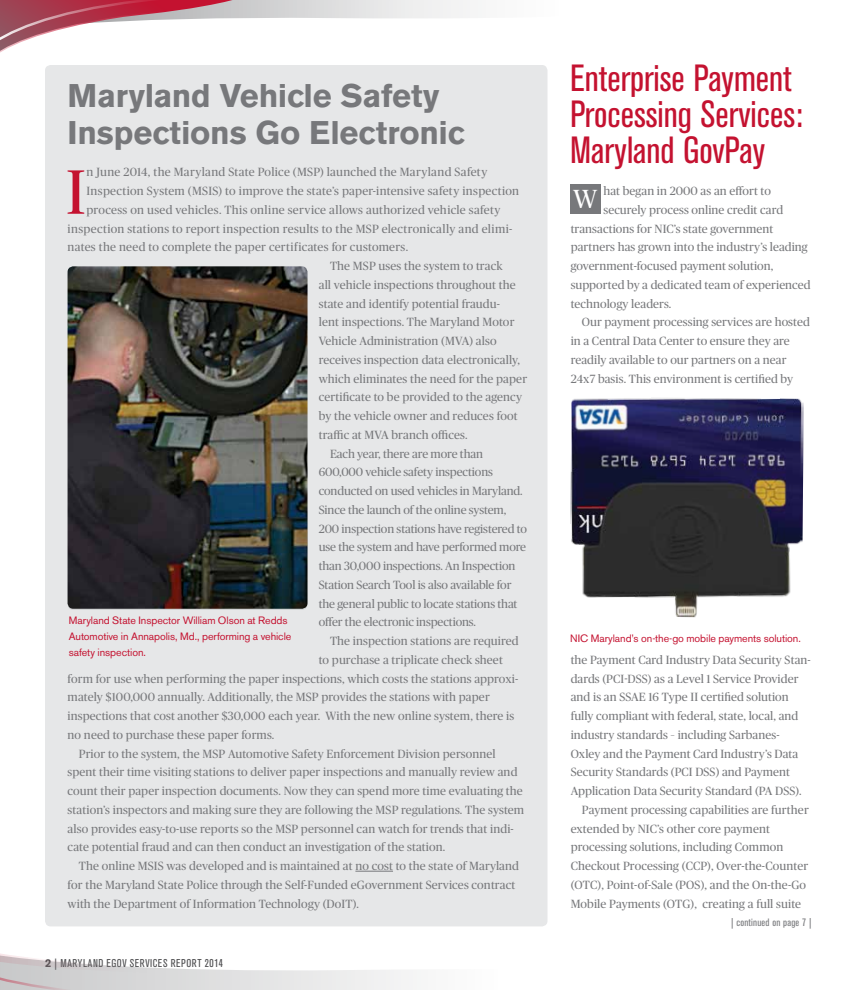
<style>
.page{position:relative;width:855px;height:990px;background:#fff}
.page>*{position:absolute;margin:0;border:0;box-sizing:border-box;transform-origin:0 0}
.t1{font:62.5px "Publico Headline";color:#c41230}
.t2{font:condensed 37.5px/36.2px "Akzidenz Grotesk BE";color:#c41230}
.t3{font:700 32.5px/37.5px "Akzidenz Grotesk BE";letter-spacing:-.005em;color:#77787b}
.t4{font:26.12px "Publico Headline";color:#fff}
.t5{font:11.88px "Publico Headline";letter-spacing:.01em;color:#77787b}
.t6{font:11.88px "Publico Headline";letter-spacing:-.01em;color:#77787b}
.t7{font:11.88px "Publico Headline";letter-spacing:.03em;color:#77787b}
.t8{font:condensed 11.25px "Akzidenz Grotesk BE";letter-spacing:.05em;color:#4d4d4f}
.t9{font:10.62px/16.2px "Akzidenz Grotesk BE";letter-spacing:-.005em;color:#c41230}
.t10{font:condensed 10.62px "Akzidenz Grotesk BE";letter-spacing:.02em;color:#77787b}
.s1{font-weight:700;font-stretch:normal}
</style>
<div class="page">
<svg style="left:278px;top:0;width:192px;height:19px"></svg>
<svg style="left:0;top:0;width:278px;height:53px"></svg>
<svg style="left:0;top:925px;width:542px;height:65px"></svg>
<div style="left:45px;top:65px;width:503px;height:861px;background:#e6e7e8;border-radius:6px"></div>
<hr style="left:355px;top:871px;width:38px;height:1px;background:#77787b">
<img style="left:570px;top:398px;width:234px;height:220px">
<div style="left:570px;top:184px;width:30px;height:30px;background:#77787b"></div>
<img style="left:68px;top:266px;width:240px;height:343px">
<h3 class="t3" style="left:68px;top:77px;width:398px">Maryland Vehicle Safety<br>Inspections Go Electronic</h3>
<h1 class="t1" style="left:66px;top:148px;width:21px">I</h1>
<p class="t5" style="left:86px;top:164px;width:402px">n June 2014, the Maryland State Police (MSP) launched the Maryland Safety</p>
<p class="t5" style="left:86px;top:183px;width:434px">Inspection System (MSIS) to improve the state’s paper-intensive safety inspection</p>
<p class="t5" style="left:86px;top:201px;width:416px">process on used vehicles. This online service allows authorized vehicle safety</p>
<p class="t7" style="left:68px;top:220px;width:446px">inspection stations to report inspection results to the MSP electronically and elimi-</p>
<p class="t5" style="left:68px;top:239px;width:342px">nates the need to complete the paper certificates for customers.</p>
<p class="t5" style="left:330px;top:258px;width:174px">The MSP uses the system to track</p>
<p class="t5" style="left:319px;top:276px;width:199px">all vehicle inspections throughout the</p>
<p class="t5" style="left:319px;top:295px;width:183px">state and identify potential fraudu-</p>
<p class="t5" style="left:319px;top:314px;width:197px">lent inspections. The Maryland Motor</p>
<p class="t5" style="left:319px;top:333px;width:179px">Vehicle Administration (MVA) also</p>
<p class="t5" style="left:319px;top:351px;width:203px">receives inspection data electronically,</p>
<p class="t5" style="left:319px;top:370px;width:210px">which eliminates the need for the paper</p>
<p class="t5" style="left:319px;top:389px;width:205px">certificate to be provided to the agency</p>
<p class="t5" style="left:319px;top:408px;width:200px">by the vehicle owner and reduces foot</p>
<p class="t5" style="left:319px;top:426px;width:150px">traffic at MVA branch offices.</p>
<p class="t6" style="left:330px;top:445px;width:155px">Each year, there are more than</p>
<p class="t6" style="left:319px;top:464px;width:176px">600,000 vehicle safety inspections</p>
<p class="t6" style="left:319px;top:483px;width:205px">conducted on used vehicles in Maryland.</p>
<p class="t6" style="left:319px;top:501px;width:189px">Since the launch of the online system,</p>
<p class="t6" style="left:319px;top:520px;width:210px">200 inspection stations have registered to</p>
<p class="t6" style="left:319px;top:539px;width:209px">use the system and have performed more</p>
<p class="t6" style="left:319px;top:558px;width:198px">than 30,000 inspections. An Inspection</p>
<p class="t6" style="left:319px;top:576px;width:194px">Station Search Tool is also available for</p>
<p class="t6" style="left:319px;top:595px;width:200px">the general public to locate stations that</p>
<p class="t6" style="left:319px;top:614px;width:159px">offer the electronic inspections.</p>
<p class="t5" style="left:330px;top:633px;width:190px">The inspection stations are required</p>
<p class="t5" style="left:319px;top:651px;width:186px">to purchase a triplicate check sheet</p>
<p class="t5" style="left:68px;top:670px;width:452px">form for use when performing the paper inspections, which costs the stations approxi-</p>
<p class="t5" style="left:68px;top:689px;width:424px">mately $100,000 annually. Additionally, the MSP provides the stations with paper</p>
<p class="t5" style="left:68px;top:708px;width:448px">inspections that cost another $30,000 each year. With the new online system, there is</p>
<p class="t5" style="left:68px;top:726px;width:208px">no need to purchase these paper forms.</p>
<p class="t5" style="left:79px;top:745px;width:418px">Prior to the system, the MSP Automotive Safety Enforcement Division personnel</p>
<p class="t5" style="left:68px;top:764px;width:451px">spent their time visiting stations to deliver paper inspections and manually review and</p>
<p class="t5" style="left:68px;top:783px;width:457px">count their paper inspection documents. Now they can spend more time evaluating the</p>
<p class="t5" style="left:68px;top:801px;width:458px">station’s inspectors and making sure they are following the MSP regulations. The system</p>
<p class="t5" style="left:68px;top:820px;width:448px">also provides easy-to-use reports so the MSP personnel can watch for trends that indi-</p>
<p class="t5" style="left:68px;top:839px;width:379px">cate potential fraud and can then conduct an investigation of the station.</p>
<p class="t5" style="left:79px;top:858px;width:442px">The online MSIS was developed and is maintained at no cost to the state of Maryland</p>
<p class="t5" style="left:68px;top:876px;width:449px">for the Maryland State Police through the Self-Funded eGovernment Services contract</p>
<p class="t5" style="left:68px;top:895px;width:293px">with the Department of Information Technology (DoIT).</p>
<p class="t9" style="left:69px;top:612px;width:224px">Maryland State Inspector William Olson at Redds<br>Automotive in Annapolis, Md., performing a vehicle safety inspection.</p>
<p class="t8" style="left:45px;top:957px;width:179px"><span class="s1">2</span> | MARYLAND EGOV SERVICES REPORT 2014</p>
<h2 class="t2" style="left:570px;top:60px;width:234px">Enterprise Payment<br>Processing Services:<br>Maryland GovPay</h2>
<h3 class="t4" style="left:573px;top:181px;width:26px">W</h3>
<p class="t5" style="left:604px;top:183px;width:169px">hat began in 2000 as an effort to</p>
<p class="t5" style="left:604px;top:201px;width:181px">securely process online credit card</p>
<p class="t5" style="left:571px;top:220px;width:204px">transactions for NIC’s state government</p>
<p class="t5" style="left:571px;top:239px;width:239px">partners has grown into the industry’s leading</p>
<p class="t5" style="left:571px;top:258px;width:204px">government-focused payment solution,</p>
<p class="t5" style="left:571px;top:276px;width:242px">supported by a dedicated team of experienced</p>
<p class="t5" style="left:571px;top:295px;width:102px">technology leaders.</p>
<p class="t5" style="left:582px;top:314px;width:229px">Our payment processing services are hosted</p>
<p class="t5" style="left:571px;top:333px;width:221px">in a Central Data Center to ensure they are</p>
<p class="t5" style="left:571px;top:351px;width:217px">readily available to our partners on a near</p>
<p class="t5" style="left:571px;top:370px;width:224px">24x7 basis. This environment is certified by</p>
<p class="t9" style="left:570px;top:630px;width:232px">NIC Maryland’s on-the-go mobile payments solution.</p>
<p class="t5" style="left:571px;top:651px;width:242px">the Payment Card Industry Data Security Stan-</p>
<p class="t5" style="left:571px;top:670px;width:229px">dards (PCI-DSS) as a Level 1 Service Provider</p>
<p class="t5" style="left:571px;top:689px;width:220px">and is an SSAE 16 Type II certified solution</p>
<p class="t5" style="left:571px;top:708px;width:229px">fully compliant with federal, state, local, and</p>
<p class="t5" style="left:571px;top:726px;width:210px">industry standards – including Sarbanes-</p>
<p class="t5" style="left:571px;top:745px;width:229px">Oxley and the Payment Card Industry’s Data</p>
<p class="t5" style="left:571px;top:764px;width:221px">Security Standards (PCI DSS) and Payment</p>
<p class="t5" style="left:571px;top:783px;width:233px">Application Data Security Standard (PA DSS).</p>
<p class="t5" style="left:582px;top:801px;width:228px">Payment processing capabilities are further</p>
<p class="t5" style="left:571px;top:820px;width:201px">extended by NIC’s other core payment</p>
<p class="t5" style="left:571px;top:839px;width:214px">processing solutions, including Common</p>
<p class="t5" style="left:571px;top:858px;width:239px">Checkout Processing (CCP), Over-the-Counter</p>
<p class="t5" style="left:571px;top:876px;width:237px">(OTC), Point-of-Sale (POS), and the On-the-Go</p>
<p class="t5" style="left:571px;top:895px;width:232px">Mobile Payments (OTG), creating a full suite</p>
<p class="t10" style="left:731px;top:916px;width:82px">| continued on page 7 |</p>
</div>
